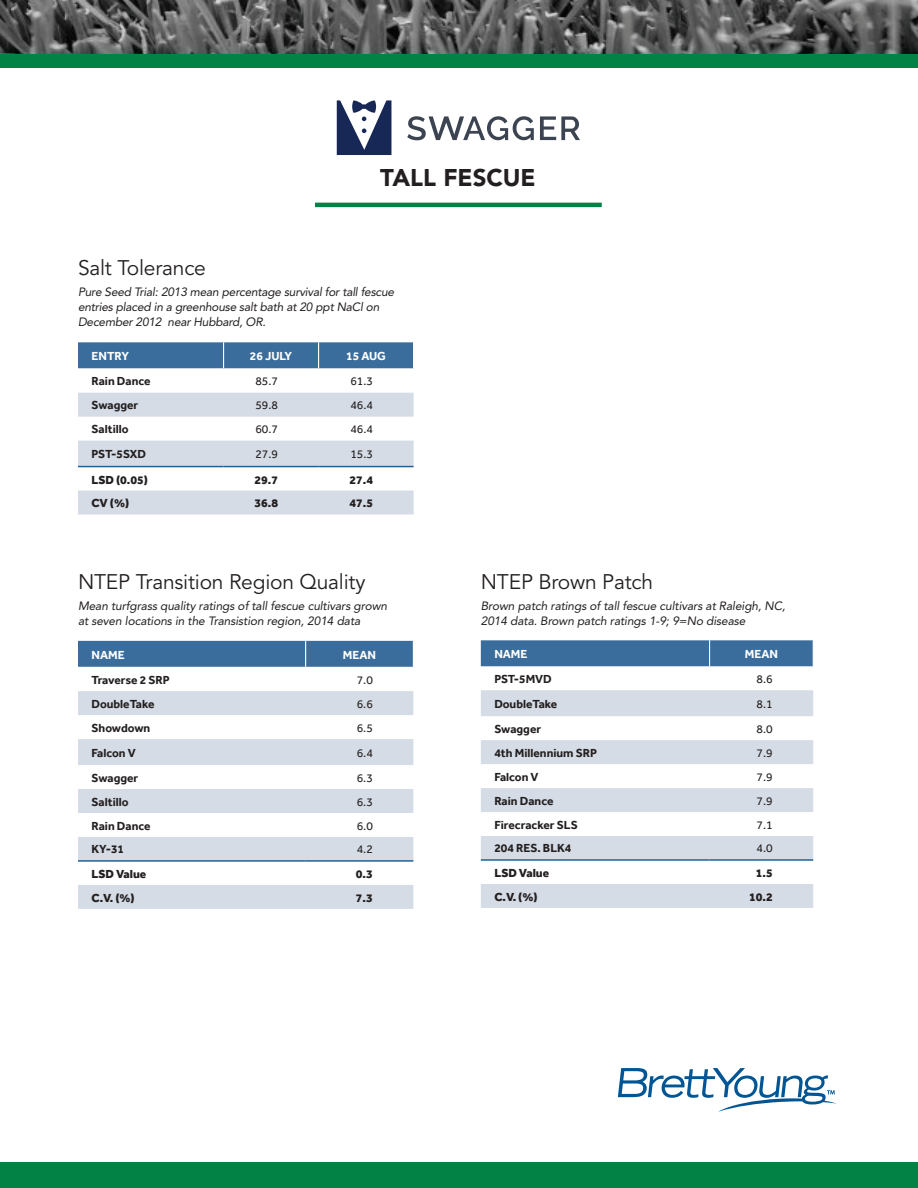
<style>
.page{position:relative;width:918px;height:1188px;background:#fff}
.page>*{position:absolute;margin:0;border:0;box-sizing:border-box;transform-origin:0 0}
.t1{font:900 24px "Avenir LT Std";letter-spacing:-.005em;color:#231f20}
.t2{font:21px "Avenir LT Std";letter-spacing:-.01em;color:#231f20}
.t3{font:italic 12px/15px "Avenir LT Std";letter-spacing:-.01em;color:#231f20}
.t4{font:700 12px "Effra";color:#231f20}
.t5{font:12px "Effra";color:#231f20}
.t6{font:800 12px "Effra";color:#231f20}
.t7{font:700 12px "Effra";color:#fff}
</style>
<div class="page">
<svg style="left:618px;top:1068px;width:218px;height:44px"></svg>
<div style="left:0;top:1162px;width:918px;height:26px;background:#028345"></div>
<svg style="left:78px;top:393px;width:336px;height:121px"></svg>
<div style="left:78px;top:342px;width:336px;height:26px;background:#3a6d9b"></div>
<hr style="left:78px;top:466px;width:146px;height:1px;background:#216194">
<hr style="left:224px;top:466px;width:95px;height:1px;background:#216194">
<hr style="left:319px;top:466px;width:95px;height:1px;background:#216194">
<svg style="left:481px;top:690px;width:332px;height:218px;fill:#d5dce5"></svg>
<div style="left:481px;top:640px;width:333px;height:26px;background:#3a6d9b"></div>
<hr style="left:481px;top:859px;width:229px;height:2px;background:#216194">
<hr style="left:710px;top:859px;width:103px;height:2px;background:#216194">
<svg style="left:78px;top:691px;width:335px;height:218px;fill:#d5dce5"></svg>
<div style="left:78px;top:641px;width:336px;height:26px;background:#3a6d9b"></div>
<hr style="left:78px;top:860px;width:228px;height:2px;background:#216194">
<hr style="left:306px;top:860px;width:107px;height:2px;background:#216194">
<img style="left:0;top:0;width:918px;height:54px">
<div style="left:0;top:54px;width:918px;height:13px;background:#028345"></div>
<hr style="left:315px;top:203px;width:287px;height:4px;background:#028345">
<svg style="left:407px;top:116px;width:127px;height:24px"></svg>
<svg style="left:540px;top:116px;width:40px;height:24px"></svg>
<svg style="left:337px;top:100px;width:54px;height:55px"></svg>
<h1 class="t1" style="left:380px;top:163px;width:157px">TALL FESCUE</h1>
<h2 class="t2" style="left:78px;top:255px;width:129px">Salt Tolerance</h2>
<p class="t3" style="left:78px;top:285px;width:318px">Pure Seed Trial: 2013 mean percentage survival for tall fescue entries placed in a greenhouse salt bath at 20 ppt NaCl on<br>December 2012 near Hubbard, OR.</p>
<p class="t7" style="left:92px;top:349px;width:39px">ENTRY</p>
<p class="t7" style="left:250px;top:349px;width:44px">26 JULY</p>
<p class="t7" style="left:346px;top:349px;width:41px">15 AUG</p>
<p class="t4" style="left:92px;top:374px;width:61px">Rain Dance</p>
<p class="t5" style="left:255px;top:374px;width:24px">85.7</p>
<p class="t5" style="left:350px;top:374px;width:24px">61.3</p>
<p class="t4" style="left:92px;top:398px;width:48px">Swagger</p>
<p class="t5" style="left:255px;top:398px;width:24px">59.8</p>
<p class="t5" style="left:350px;top:398px;width:24px">46.4</p>
<p class="t4" style="left:92px;top:422px;width:39px">Saltillo</p>
<p class="t5" style="left:255px;top:422px;width:24px">60.7</p>
<p class="t5" style="left:350px;top:422px;width:24px">46.4</p>
<p class="t4" style="left:92px;top:447px;width:56px">PST-5SXD</p>
<p class="t5" style="left:255px;top:447px;width:24px">27.9</p>
<p class="t5" style="left:350px;top:447px;width:24px">15.3</p>
<p class="t6" style="left:92px;top:472px;width:58px">LSD (0.05)</p>
<p class="t6" style="left:254px;top:472px;width:25px">29.7</p>
<p class="t6" style="left:349px;top:472px;width:25px">27.4</p>
<p class="t6" style="left:92px;top:496px;width:39px">CV (%)</p>
<p class="t6" style="left:254px;top:496px;width:25px">36.8</p>
<p class="t6" style="left:349px;top:496px;width:25px">47.5</p>
<h2 class="t2" style="left:78px;top:569px;width:289px">NTEP Transition Region Quality</h2>
<p class="t3" style="left:78px;top:599px;width:311px">Mean turfgrass quality ratings of tall fescue cultivars grown at seven locations in the Transistion region, 2014 data</p>
<p class="t7" style="left:92px;top:647px;width:35px">NAME</p>
<p class="t7" style="left:343px;top:647px;width:35px">MEAN</p>
<p class="t4" style="left:92px;top:672px;width:80px">Traverse 2 SRP</p>
<p class="t5" style="left:357px;top:673px;width:18px">7.0</p>
<p class="t4" style="left:92px;top:697px;width:65px">DoubleTake</p>
<p class="t5" style="left:357px;top:697px;width:18px">6.6</p>
<p class="t4" style="left:92px;top:721px;width:60px">Showdown</p>
<p class="t5" style="left:357px;top:721px;width:18px">6.5</p>
<p class="t4" style="left:92px;top:746px;width:46px">Falcon V</p>
<p class="t5" style="left:357px;top:746px;width:18px">6.4</p>
<p class="t4" style="left:92px;top:771px;width:48px">Swagger</p>
<p class="t5" style="left:357px;top:771px;width:18px">6.3</p>
<p class="t4" style="left:92px;top:794px;width:39px">Saltillo</p>
<p class="t5" style="left:357px;top:795px;width:18px">6.3</p>
<p class="t4" style="left:92px;top:818px;width:61px">Rain Dance</p>
<p class="t5" style="left:357px;top:819px;width:18px">6.0</p>
<p class="t4" style="left:92px;top:842px;width:34px">KY-31</p>
<p class="t5" style="left:357px;top:842px;width:18px">4.2</p>
<p class="t6" style="left:92px;top:867px;width:56px">LSD Value</p>
<p class="t6" style="left:356px;top:867px;width:18px">0.3</p>
<p class="t6" style="left:92px;top:890px;width:45px">C.V. (%)</p>
<p class="t6" style="left:356px;top:890px;width:18px">7.3</p>
<h2 class="t2" style="left:481px;top:569px;width:174px">NTEP Brown Patch</h2>
<p class="t3" style="left:481px;top:599px;width:306px">Brown patch ratings of tall fescue cultivars at Raleigh, NC,<br>2014 data. Brown patch ratings 1-9; 9=No disease</p>
<p class="t7" style="left:494px;top:647px;width:35px">NAME</p>
<p class="t7" style="left:745px;top:647px;width:35px">MEAN</p>
<p class="t4" style="left:494px;top:672px;width:59px">PST-5MVD</p>
<p class="t5" style="left:757px;top:672px;width:18px">8.6</p>
<p class="t4" style="left:494px;top:697px;width:65px">DoubleTake</p>
<p class="t5" style="left:757px;top:697px;width:18px">8.1</p>
<p class="t4" style="left:494px;top:722px;width:48px">Swagger</p>
<p class="t5" style="left:757px;top:722px;width:18px">8.0</p>
<p class="t4" style="left:494px;top:746px;width:104px">4th Millennium SRP</p>
<p class="t5" style="left:757px;top:746px;width:18px">7.9</p>
<p class="t4" style="left:494px;top:770px;width:46px">Falcon V</p>
<p class="t5" style="left:757px;top:770px;width:18px">7.9</p>
<p class="t4" style="left:494px;top:794px;width:61px">Rain Dance</p>
<p class="t5" style="left:757px;top:794px;width:18px">7.9</p>
<p class="t4" style="left:494px;top:818px;width:85px">Firecracker SLS</p>
<p class="t5" style="left:757px;top:818px;width:18px">7.1</p>
<p class="t4" style="left:494px;top:841px;width:79px">204 RES. BLK4</p>
<p class="t5" style="left:757px;top:841px;width:18px">4.0</p>
<p class="t6" style="left:494px;top:866px;width:56px">LSD Value</p>
<p class="t6" style="left:756px;top:866px;width:18px">1.5</p>
<p class="t6" style="left:494px;top:889px;width:45px">C.V. (%)</p>
<p class="t6" style="left:749px;top:889px;width:25px">10.2</p>
</div>
